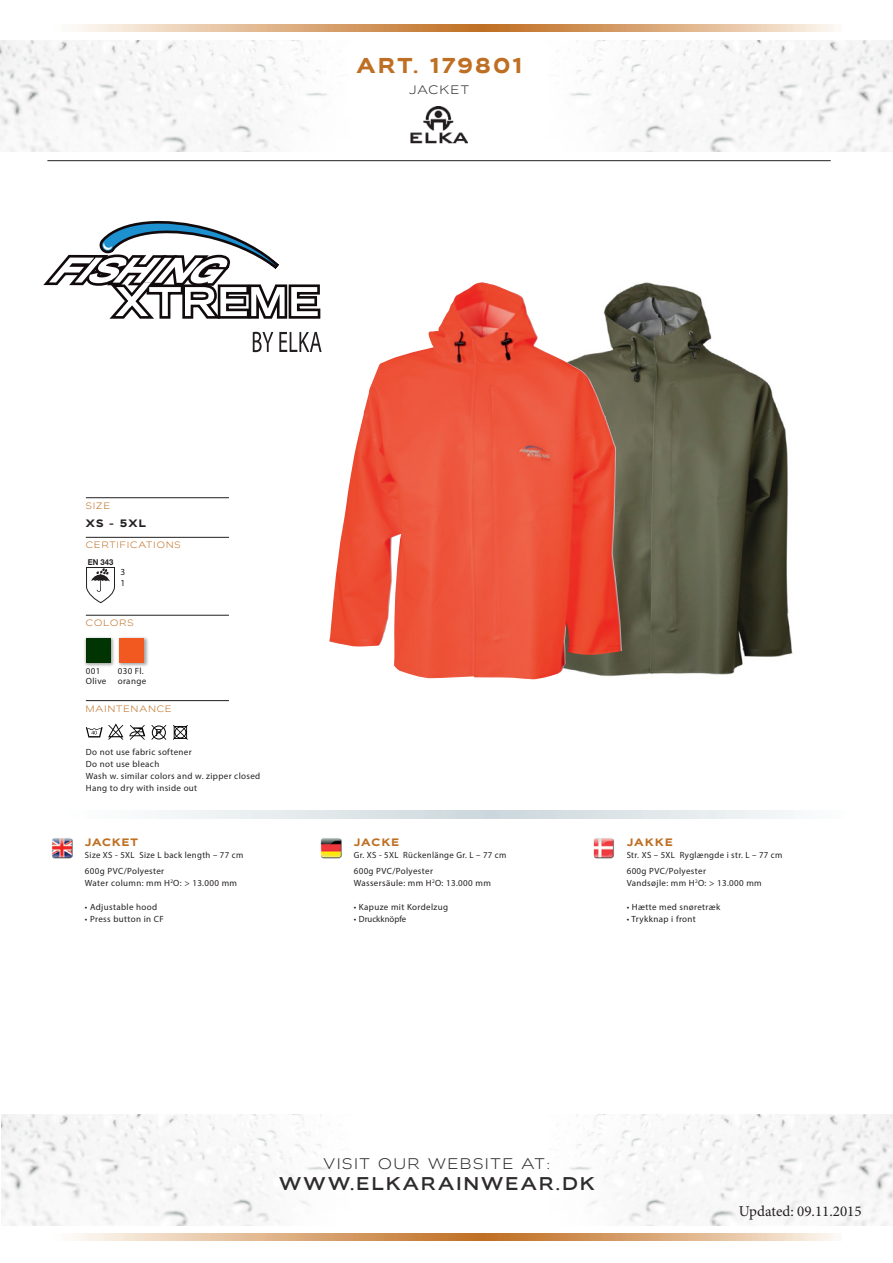
<style>
.page{position:relative;width:893px;height:1263px;background:#fff}
.page>*{position:absolute;margin:0;border:0;box-sizing:border-box;transform-origin:0 0}
.t1{font:700 21px "Biondi Sans Rg";letter-spacing:.125em;color:#be6f23}
.t2{font:18px "Biondi Sans Rg";letter-spacing:.125em;color:#2e2b2c}
.t3{font:15px "Biondi Sans Lt";letter-spacing:.125em;color:#2e2b2c}
.t4{font:15px "Minion Pro";color:#231f20}
.t5{font:12px "Biondi Sans Lt";letter-spacing:.125em;color:#2e2b2c}
.t6{font:700 10.5px "Biondi Sans Rg";letter-spacing:.1em;color:#be6f23}
.t7{font:700 10.5px "Biondi Sans Rg";color:#231f20}
.t8{font:9.3px "Myriad Pro";color:#231f20}
.t9{font:9px/10.5px "Myriad Pro";letter-spacing:.04em;color:#231f20}
.t10{font:9px "Biondi Sans Lt";letter-spacing:.125em;color:#be6f23}
.t11{font:9px "Myriad Pro";color:#231f20}
.t12{font:700 8.1px "Helvetica Neue";color:#231f20;scale:.95 1}
</style>
<div class="page">
<img style="left:570px;top:1114px;width:323px;height:112px">
<img style="left:1px;top:1114px;width:327px;height:112px">
<img style="left:570px;top:40px;width:323px;height:112px">
<img style="left:0;top:40px;width:327px;height:112px">
<hr style="left:47px;top:160px;width:784px;height:1px;background:#231f20">
<img style="left:410px;top:106px;width:57px;height:37px">
<svg style="left:73px;top:24px;width:763px;height:8px"></svg>
<svg style="left:73px;top:1233px;width:763px;height:8px"></svg>
<img style="left:593px;top:838px;width:21px;height:21px">
<img style="left:320px;top:838px;width:22px;height:21px">
<img style="left:51px;top:838px;width:22px;height:21px">
<hr style="left:86px;top:537px;width:143px;height:1px;background:#231f20">
<hr style="left:86px;top:497px;width:143px;height:1px;background:#231f20">
<hr style="left:86px;top:615px;width:143px;height:1px;background:#231f20">
<hr style="left:86px;top:700px;width:143px;height:1px;background:#231f20">
<svg style="left:151px;top:725px;width:15px;height:15px"></svg>
<svg style="left:129px;top:725px;width:16px;height:15px"></svg>
<svg style="left:173px;top:725px;width:15px;height:15px"></svg>
<svg style="left:86px;top:723px;width:37px;height:17px"></svg>
<svg style="left:159px;top:811px;width:635px;height:7px"></svg>
<svg style="left:86px;top:567px;width:29px;height:36px"></svg>
<svg style="left:43px;top:220px;width:279px;height:132px"></svg>
<div style="left:83px;top:636px;width:32px;height:32px;background:#231f20;opacity:.4"></div>
<svg style="left:86px;top:638px;width:25px;height:25px"></svg>
<div style="left:117px;top:636px;width:32px;height:32px;background:#231f20;opacity:.4"></div>
<svg style="left:119px;top:638px;width:25px;height:25px"></svg>
<img style="left:529px;top:282px;width:264px;height:398px">
<img style="left:329px;top:282px;width:293px;height:397px">
<p class="t1" style="left:356px;top:53px;width:167px">ART. 179801</p>
<p class="t5" style="left:409px;top:82px;width:61px">JACKET</p>
<p class="t10" style="left:86px;top:500px;width:26px">SIZE</p>
<p class="t7" style="left:86px;top:517px;width:62px">XS - 5XL</p>
<p class="t10" style="left:86px;top:540px;width:96px">CERTIFICATIONS</p>
<p class="t12" style="left:88px;top:557px;width:28px">EN 343</p>
<p class="t8" style="left:121px;top:566px;width:6px">3</p>
<p class="t8" style="left:121px;top:577px;width:6px">1</p>
<p class="t10" style="left:86px;top:617px;width:49px">COLORS</p>
<p class="t9" style="left:86px;top:665px;width:22px">001<br>Olive</p>
<p class="t9" style="left:118px;top:665px;width:30px">030 Fl. orange</p>
<p class="t10" style="left:86px;top:703px;width:87px">MAINTENANCE</p>
<p class="t9" style="left:86px;top:746px;width:107px">Do not use fabric softener</p>
<p class="t9" style="left:86px;top:758px;width:75px">Do not use bleach</p>
<p class="t9" style="left:86px;top:770px;width:176px">Wash w. similar colors and w. zipper closed</p>
<p class="t9" style="left:86px;top:782px;width:113px">Hang to dry with inside out</p>
<p class="t6" style="left:85px;top:836px;width:55px">JACKET</p>
<p class="t9" style="left:85px;top:849px;width:160px">Size XS - 5XL Size L back length – 77 cm</p>
<p class="t9" style="left:85px;top:866px;width:81px">600g PVC/Polyester</p>
<p class="t9" style="left:85px;top:878px;width:154px">Water column: mm H<sup>2</sup>O: &gt; 13.000 mm</p>
<p class="t9" style="left:85px;top:902px;width:74px">• Adjustable hood</p>
<p class="t9" style="left:85px;top:914px;width:80px">• Press button in CF</p>
<p class="t6" style="left:354px;top:836px;width:47px">JACKE</p>
<p class="t9" style="left:354px;top:849px;width:154px">Gr. XS - 5XL Rückenlänge Gr. L – 77 cm</p>
<p class="t9" style="left:354px;top:866px;width:81px">600g PVC/Polyester</p>
<p class="t9" style="left:354px;top:878px;width:139px">Wassersäule: mm H<sup>2</sup>O: 13.000 mm</p>
<p class="t9" style="left:354px;top:902px;width:96px">• Kapuze mit Kordelzug</p>
<p class="t11" style="left:354px;top:914px;width:54px">• Druckknöpfe</p>
<p class="t6" style="left:627px;top:836px;width:47px">JAKKE</p>
<p class="t9" style="left:627px;top:849px;width:157px">Str. XS – 5XL Ryglængde i str. L – 77 cm</p>
<p class="t9" style="left:627px;top:866px;width:81px">600g PVC/Polyester</p>
<p class="t9" style="left:627px;top:878px;width:137px">Vandsøjle: mm H<sup>2</sup>O: &gt; 13.000 mm</p>
<p class="t9" style="left:627px;top:902px;width:95px">• Hætte med snøretræk</p>
<p class="t9" style="left:627px;top:914px;width:71px">• Trykknap i front</p>
<p class="t3" style="left:323px;top:1155px;width:228px">VISIT OUR WEBSITE AT:</p>
<p class="t2" style="left:279px;top:1173px;width:317px">WWW.ELKARAINWEAR.DK</p>
<p class="t4" style="left:739px;top:1202px;width:124px">Updated: 09.11.2015</p>
</div>
